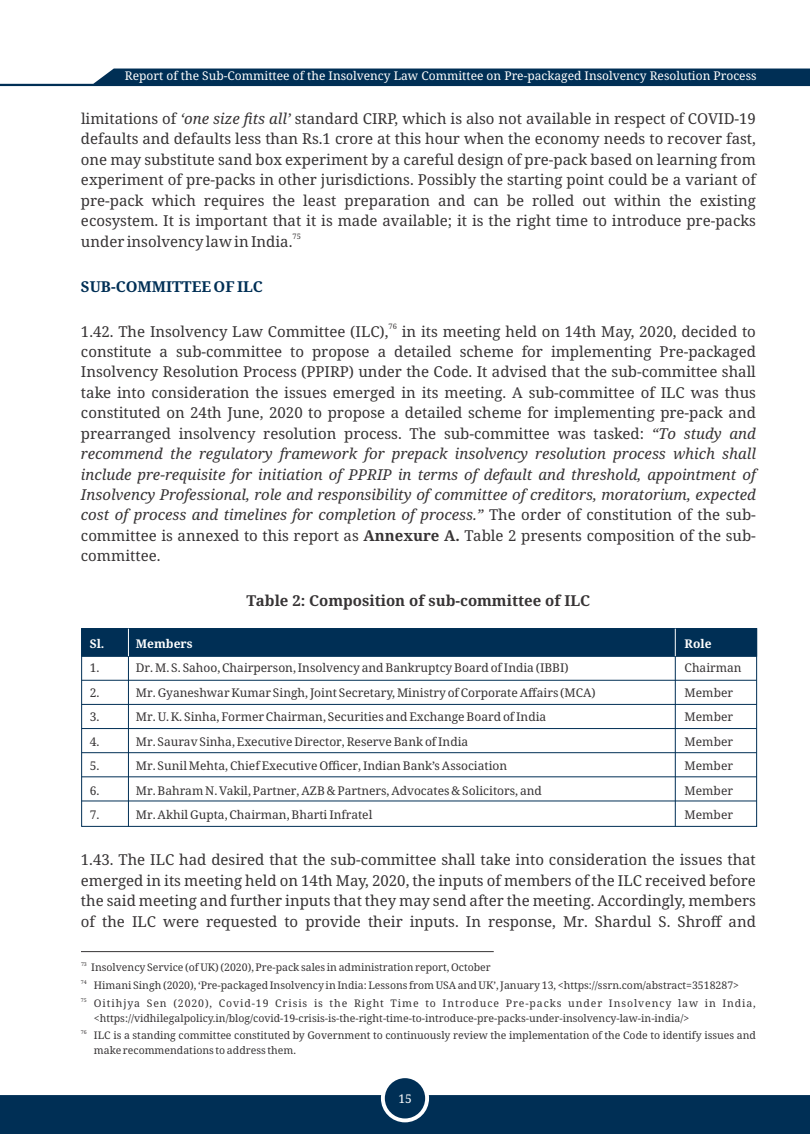
<style>
.page{position:relative;width:810px;height:1134px;background:#fff}
.page>*{position:absolute;margin:0;border:0;box-sizing:border-box;transform-origin:0 0}
.t1{font:15px/20.4px "Avrile Serif";color:#373435;text-align:justify}
.t2{font:700 15px "Avrile Serif";color:#373435}
.t3{font:700 15px "Avrile Serif";color:#002f55}
.t4{font:12px "Avrile Serif";color:#373435}
.t5{font:12px "Avrile Serif";color:#fefefe}
.t6{font:700 12px "Avrile Serif";color:#fefefe}
.t7{font:10.5px/14.2px "Avrile Serif";color:#373435}
.t8{font:7.5px "Avrile Serif";color:#373435}
.t9{font:5.25px "Avrile Serif";color:#373435}
.s1{font-style:italic}
.s2{font-weight:700}
</style>
<div class="page">
<hr style="left:82px;top:801px;width:675px;height:1px;background:#002f55">
<hr style="left:82px;top:776px;width:675px;height:1px;background:#002f55">
<hr style="left:82px;top:752px;width:675px;height:1px;background:#002f55">
<hr style="left:82px;top:728px;width:675px;height:1px;background:#002f55">
<hr style="left:82px;top:704px;width:675px;height:1px;background:#002f55">
<hr style="left:82px;top:680px;width:675px;height:1px;background:#002f55">
<hr style="left:128px;top:656px;width:1px;height:170px;background:#002f55">
<hr style="left:675px;top:656px;width:1px;height:170px;background:#002f55">
<div style="left:81px;top:628px;width:676px;height:29px;background:#002f55"></div>
<div style="left:385px;top:1078px;width:40px;height:40px;background:#002f55;border-radius:50%"></div>
<hr style="left:81px;top:951px;width:413px;height:1px;background:#373435">
<svg style="left:0;top:69px;width:810px;height:17px;background:#1c4668"></svg>
<div style="left:0;top:1095px;width:810px;height:39px;background:#002f55"></div>
<p class="t5" style="left:125px;top:68px;width:633px">Report of the Sub-Committee of the Insolvency Law Committee on Pre-packaged Insolvency Resolution Process</p>
<p class="t1" style="left:81px;top:108px;width:677px">limitations of <span class="s1">‘one size fits all’</span> standard CIRP, which is also not available in respect of COVID-19 defaults and defaults less than Rs.1 crore at this hour when the economy needs to recover fast, one may substitute sand box experiment by a careful design of pre-pack based on learning from experiment of pre-packs in other jurisdictions. Possibly the starting point could be a variant of pre-pack which requires the least preparation and can be rolled out within the existing ecosystem. It is important that it is made available; it is the right time to introduce pre-packs</p>
<p class="t8" style="left:293px;top:231px;width:10px">75</p>
<p class="t1" style="left:81px;top:231px;width:213px">under insolvency law in India.</p>
<p class="t3" style="left:81px;top:276px;width:183px">SUB-COMMITTEE OF ILC</p>
<p class="t8" style="left:389px;top:321px;width:10px">76</p>
<p class="t1" style="left:81px;top:320px;width:677px">1.42. The Insolvency Law Committee (ILC), in its meeting held on 14th May, 2020, decided to constitute a sub-committee to propose a detailed scheme for implementing Pre-packaged Insolvency Resolution Process (PPIRP) under the Code. It advised that the sub-committee shall take into consideration the issues emerged in its meeting. A sub-committee of ILC was thus constituted on 24th June, 2020 to propose a detailed scheme for implementing pre-pack and prearranged insolvency resolution process. The sub-committee was tasked: <span class="s1">“To study and recommend the regulatory framework for prepack insolvency resolution process which shall include pre-requisite for initiation of PPRIP in terms of default and threshold, appointment of Insolvency Professional, role and responsibility of committee of creditors, moratorium, expected cost of process and timelines for completion of process.”</span> The order of constitution of the sub&shy;committee is annexed to this report as <span class="s2">Annexure A.</span> Table 2 presents composition of the sub&shy;committee.</p>
<p class="t2" style="left:247px;top:590px;width:345px">Table 2: Composition of sub-committee of ILC</p>
<p class="t6" style="left:90px;top:635px;width:16px">Sl.</p>
<p class="t6" style="left:136px;top:635px;width:58px">Members</p>
<p class="t6" style="left:685px;top:635px;width:28px">Role</p>
<p class="t4" style="left:90px;top:659px;width:11px">1.</p>
<p class="t4" style="left:136px;top:659px;width:434px">Dr. M. S. Sahoo, Chairperson, Insolvency and Bankruptcy Board of India (IBBI)</p>
<p class="t4" style="left:685px;top:659px;width:59px">Chairman</p>
<p class="t4" style="left:90px;top:684px;width:11px">2.</p>
<p class="t4" style="left:136px;top:684px;width:461px">Mr. Gyaneshwar Kumar Singh, Joint Secretary, Ministry of Corporate Affairs (MCA)</p>
<p class="t4" style="left:685px;top:684px;width:50px">Member</p>
<p class="t4" style="left:90px;top:708px;width:11px">3.</p>
<p class="t4" style="left:136px;top:708px;width:412px">Mr. U. K. Sinha, Former Chairman, Securities and Exchange Board of India</p>
<p class="t4" style="left:685px;top:708px;width:50px">Member</p>
<p class="t4" style="left:90px;top:733px;width:11px">4.</p>
<p class="t4" style="left:136px;top:733px;width:334px">Mr. Saurav Sinha, Executive Director, Reserve Bank of India</p>
<p class="t4" style="left:685px;top:733px;width:50px">Member</p>
<p class="t4" style="left:90px;top:757px;width:11px">5.</p>
<p class="t4" style="left:136px;top:757px;width:373px">Mr. Sunil Mehta, Chief Executive Officer, Indian Bank’s Association</p>
<p class="t4" style="left:685px;top:757px;width:50px">Member</p>
<p class="t4" style="left:90px;top:782px;width:11px">6.</p>
<p class="t4" style="left:136px;top:782px;width:408px">Mr. Bahram N. Vakil, Partner, AZB &amp; Partners, Advocates &amp; Solicitors, and</p>
<p class="t4" style="left:685px;top:782px;width:50px">Member</p>
<p class="t4" style="left:90px;top:806px;width:11px">7.</p>
<p class="t4" style="left:136px;top:806px;width:238px">Mr. Akhil Gupta, Chairman, Bharti Infratel</p>
<p class="t4" style="left:685px;top:806px;width:50px">Member</p>
<p class="t1" style="left:81px;top:849px;width:677px">1.43. The ILC had desired that the sub-committee shall take into consideration the issues that emerged in its meeting held on 14th May, 2020, the inputs of members of the ILC received before the said meeting and further inputs that they may send after the meeting. Accordingly, members of the ILC were requested to provide their inputs. In response, Mr. Shardul S. Shroff and</p>
<p class="t9" style="left:81px;top:961px;width:7px">73</p>
<p class="t7" style="left:91px;top:960px;width:401px">Insolvency Service (of UK) (2020), Pre-pack sales in administration report, October</p>
<p class="t9" style="left:81px;top:978px;width:7px">74</p>
<p class="t7" style="left:94px;top:978px;width:647px">Himani Singh (2020), ‘Pre-packaged Insolvency in India: Lessons from USA and UK’, January 13, &lt;https://ssrn.com/abstract=3518287&gt;</p>
<p class="t9" style="left:81px;top:996px;width:7px">75</p>
<p class="t7" style="left:94px;top:996px;width:664px">Oitihjya Sen (2020), Covid-19 Crisis is the Right Time to Introduce Pre-packs under Insolvency law in India, &lt;https://vidhilegalpolicy.in/blog/covid-19-crisis-is-the-right-time-to-introduce-pre-packs-under-insolvency-law-in-india/&gt;</p>
<p class="t9" style="left:81px;top:1029px;width:7px">76</p>
<p class="t7" style="left:94px;top:1028px;width:664px">ILC is a standing committee constituted by Government to continuously review the implementation of the Code to identify issues and make recommendations to address them.</p>
<p class="t5" style="left:398px;top:1090px;width:15px">15</p>
</div>
